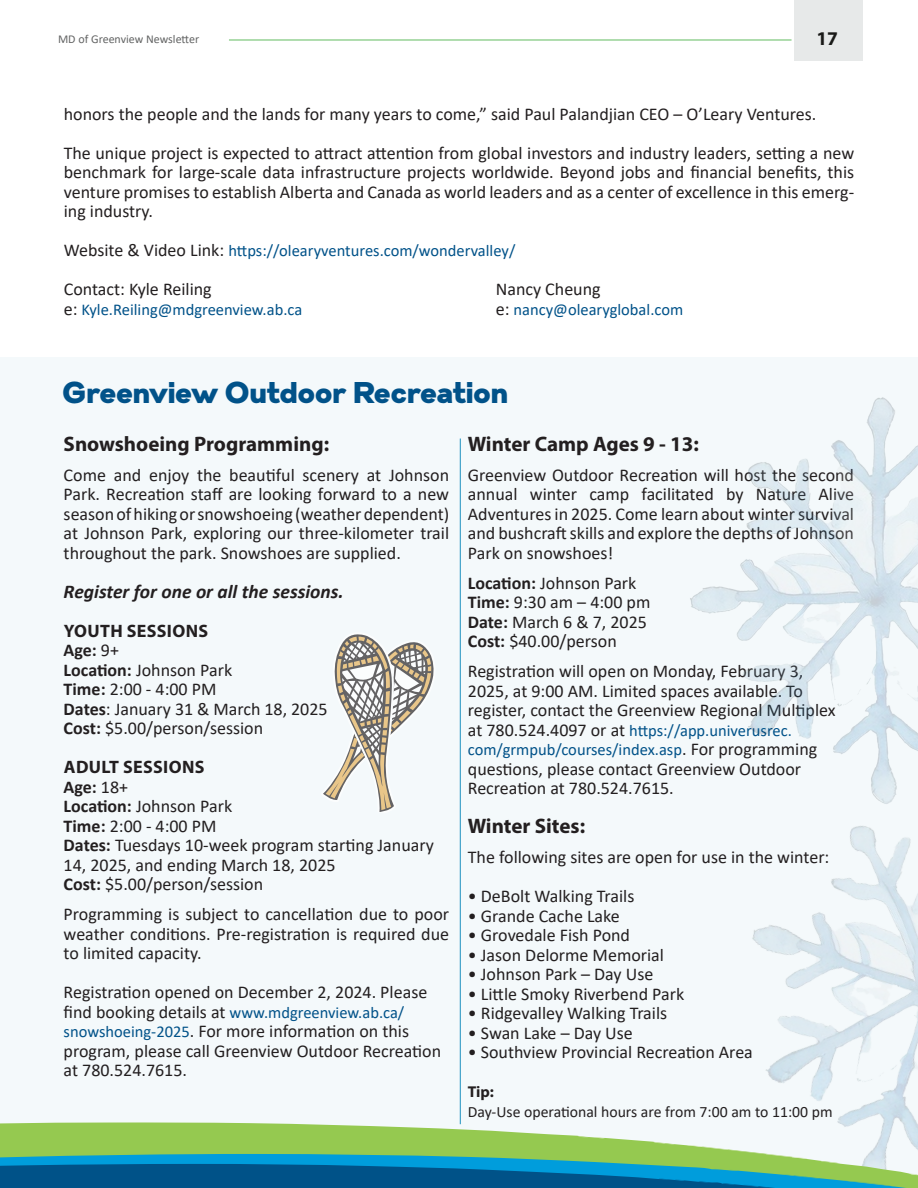
<style>
.page{position:relative;width:918px;height:1188px;background:#fff}
.page>*{position:absolute;margin:0;border:0;box-sizing:border-box;transform-origin:0 0}
.Header_01{font:900 30px "Gabriel Sans";color:#015289}
.Header_01-2{font:700 21px "Myriad Pro";color:#231f20}
.Header_01-3{font:italic 700 19.5px "Calibri";color:#231f20}
.t1{font:700 19.5px "Myriad Pro";color:#1a1a18}
.Header_01-4{font:18px/19.5px "Calibri";color:#231f20;text-align:justify}
.Header_01-5{font:700 18px "Myriad Pro";letter-spacing:.02em;color:#231f20}
.Header_01-6{font:700 18px "Calibri";letter-spacing:-.005em;color:#231f20}
.Header_01-7{font:16.5px/19.5px "Calibri";color:#015289}
.Header_01-8{font:15.75px "Calibri";color:#231f20}
.Header_01-9{font:700 15.75px "Myriad Pro";color:#231f20}
.t2{font:12px "Calibri";color:#636464}
.s1{font-size:18px;color:#231f20}
.s2{font-weight:400}
.s3{font-weight:700}
.s4{font-size:16.5px;color:#015289}
</style>
<div class="page">
<div style="left:0;top:358px;width:918px;height:830px;background:#f4f9fb"></div>
<div style="left:794px;top:0;width:68px;height:60px;background:#e7e9e9"></div>
<hr style="left:229px;top:39px;width:563px;height:2px;background:#6bc069">
<svg style="left:323px;top:634px;width:111px;height:178px"></svg>
<hr style="left:460px;top:439px;width:1px;height:685px;background:#1e91bf">
<img style="left:690px;top:397px;width:228px;height:330px">
<img style="left:748px;top:727px;width:170px;height:385px">
<svg style="left:0;top:1112px;width:918px;height:76px"></svg>
<svg style="left:687px;top:1144px;width:121px;height:15px"></svg>
<svg style="left:577px;top:1136px;width:12px;height:2px"></svg>
<svg style="left:653px;top:1142px;width:22px;height:3px"></svg>
<svg style="left:595px;top:1136px;width:10px;height:3px"></svg>
<svg style="left:820px;top:1161px;width:20px;height:3px"></svg>
<svg style="left:909px;top:1173px;width:9px;height:3px"></svg>
<svg style="left:778px;top:1187px;width:26px;height:1px"></svg>
<svg style="left:722px;top:1182px;width:13px;height:4px"></svg>
<svg style="left:658px;top:1178px;width:11px;height:3px"></svg>
<svg style="left:675px;top:1179px;width:10px;height:3px"></svg>
<svg style="left:698px;top:1181px;width:11px;height:3px"></svg>
<svg style="left:742px;top:1184px;width:26px;height:4px"></svg>
<svg style="left:840px;top:1179px;width:57px;height:8px"></svg>
<svg style="left:712px;top:1168px;width:10px;height:3px"></svg>
<svg style="left:728px;top:1169px;width:10px;height:3px"></svg>
<svg style="left:784px;top:1174px;width:36px;height:6px"></svg>
<p class="t2" style="left:58px;top:31px;width:143px">MD of Greenview Newsletter</p>
<p class="t1" style="left:816px;top:26px;width:23px">17</p>
<p class="Header_01-4" style="left:64px;top:104px;width:754px">honors the people and the lands for many years to come,” said Paul Palandjian CEO – O’Leary Ventures.</p>
<p class="Header_01-4" style="left:64px;top:143px;width:792px">The unique project is expected to attract attention from global investors and industry leaders, setting a new benchmark for large-scale data infrastructure projects worldwide. Beyond jobs and financial benefits, this venture promises to establish Alberta and Canada as world leaders and as a center of excellence in this emerg&shy;ing industry.</p>
<p class="Header_01-7" style="left:64px;top:241px;width:453px"><span class="s1">Website &amp; Video Link:</span> https://olearyventures.com/wondervalley/</p>
<p class="Header_01-4" style="left:64px;top:279px;width:149px">Contact: Kyle Reiling</p>
<p class="Header_01-4" style="left:496px;top:279px;width:106px">Nancy Cheung</p>
<p class="Header_01-7" style="left:64px;top:299px;width:240px"><span class="s1">e:</span> Kyle.Reiling@mdgreenview.ab.ca</p>
<p class="Header_01-7" style="left:496px;top:299px;width:189px"><span class="s1">e:</span> nancy@olearyglobal.com</p>
<p class="Header_01" style="left:64px;top:374px;width:447px">Greenview Outdoor Recreation</p>
<p class="Header_01-2" style="left:64px;top:430px;width:267px">Snowshoeing Programming:</p>
<p class="Header_01-4" style="left:64px;top:465px;width:387px">Come and enjoy the beautiful scenery at Johnson Park. Recreation staff are looking forward to a new season of hiking or snowshoeing (weather dependent) at Johnson Park, exploring our three-kilometer trail throughout the park. Snowshoes are supplied.</p>
<p class="Header_01-3" style="left:64px;top:578px;width:282px">Register for one or all the sessions.</p>
<p class="Header_01-5" style="left:64px;top:619px;width:146px">YOUTH SESSIONS</p>
<p class="Header_01-6" style="left:64px;top:638px;width:57px">Age: <span class="s2">9+</span></p>
<p class="Header_01-4" style="left:64px;top:660px;width:170px"><span class="s3">Location:</span> Johnson Park</p>
<p class="Header_01-4" style="left:64px;top:679px;width:154px"><span class="s3">Time:</span> 2:00 - 4:00 PM</p>
<p class="Header_01-4" style="left:64px;top:699px;width:266px"><span class="s3">Dates</span>: January 31 &amp; March 18, 2025</p>
<p class="Header_01-4" style="left:64px;top:718px;width:201px"><span class="s3">Cost:</span> $5.00/person/session</p>
<p class="Header_01-5" style="left:64px;top:755px;width:142px">ADULT SESSIONS</p>
<p class="Header_01-6" style="left:64px;top:774px;width:66px">Age: <span class="s2">18+</span></p>
<p class="Header_01-4" style="left:64px;top:796px;width:170px"><span class="s3">Location:</span> Johnson Park</p>
<p class="Header_01-4" style="left:64px;top:816px;width:154px"><span class="s3">Time:</span> 2:00 - 4:00 PM</p>
<p class="Header_01-4" style="left:64px;top:835px;width:372px"><span class="s3">Dates:</span> Tuesdays 10-week program starting January<br>14, 2025, and ending March 18, 2025</p>
<p class="Header_01-4" style="left:64px;top:874px;width:201px"><span class="s3">Cost:</span> $5.00/person/session</p>
<p class="Header_01-4" style="left:64px;top:904px;width:387px">Programming is subject to cancellation due to poor weather conditions. Pre-registration is required due to limited capacity.</p>
<p class="Header_01-4" style="left:64px;top:982px;width:365px">Registration opened on December 2, 2024. Please</p>
<p class="Header_01-7" style="left:64px;top:1002px;width:342px"><span class="s1">find booking details at</span> www.mdgreenview.ab.ca/</p>
<p class="Header_01-4" style="left:64px;top:1021px;width:379px;text-align:left"><span class="s4">snowshoeing-2025</span>. For more information on this program, please call Greenview Outdoor Recreation at 780.524.7615.</p>
<p class="Header_01-2" style="left:468px;top:430px;width:233px">Winter Camp Ages 9 - 13:</p>
<p class="Header_01-4" style="left:468px;top:465px;width:388px">Greenview Outdoor Recreation will host the second annual winter camp facilitated by Nature Alive Adventures in 2025. Come learn about winter survival and bushcraft skills and explore the depths of Johnson Park on snowshoes!</p>
<p class="Header_01-4" style="left:468px;top:573px;width:170px"><span class="s3">Location:</span> Johnson Park</p>
<p class="Header_01-4" style="left:468px;top:592px;width:184px"><span class="s3">Time:</span> 9:30 am – 4:00 pm</p>
<p class="Header_01-4" style="left:468px;top:612px;width:181px"><span class="s3">Date:</span> March 6 &amp; 7, 2025</p>
<p class="Header_01-4" style="left:468px;top:631px;width:150px"><span class="s3">Cost:</span> $40.00/person</p>
<p class="Header_01-4" style="left:468px;top:661px;width:369px;text-align:left">Registration will open on Monday, February 3,<br>2025, at 9:00 AM. Limited spaces available. To register, contact the Greenview Regional Multiplex</p>
<p class="Header_01-7" style="left:468px;top:720px;width:351px"><span class="s1">at 780.524.4097 or at</span> https://app.univerusrec. com/grmpub/courses/index.asp<span class="s1">. For programming</span></p>
<p class="Header_01-4" style="left:468px;top:759px;width:335px">questions, please contact Greenview Outdoor<br>Recreation at 780.524.7615.</p>
<p class="Header_01-2" style="left:468px;top:813px;width:119px">Winter Sites:</p>
<p class="Header_01-4" style="left:468px;top:847px;width:363px">The following sites are open for use in the winter:</p>
<p class="Header_01-4" style="left:468px;top:886px;width:168px">• DeBolt Walking Trails</p>
<p class="Header_01-4" style="left:468px;top:906px;width:153px">• Grande Cache Lake</p>
<p class="Header_01-4" style="left:468px;top:925px;width:164px">• Grovedale Fish Pond</p>
<p class="Header_01-4" style="left:468px;top:945px;width:198px">• Jason Delorme Memorial</p>
<p class="Header_01-4" style="left:468px;top:964px;width:187px">• Johnson Park – Day Use</p>
<p class="Header_01-4" style="left:468px;top:984px;width:218px">• Little Smoky Riverbend Park</p>
<p class="Header_01-4" style="left:468px;top:1003px;width:201px">• Ridgevalley Walking Trails</p>
<p class="Header_01-4" style="left:468px;top:1023px;width:166px">• Swan Lake – Day Use</p>
<p class="Header_01-4" style="left:468px;top:1042px;width:287px">• Southview Provincial Recreation Area</p>
<p class="Header_01-9" style="left:468px;top:1082px;width:28px">Tip:</p>
<p class="Header_01-8" style="left:468px;top:1101px;width:366px">Day-Use operational hours are from 7:00 am to 11:00 pm</p>
</div>
